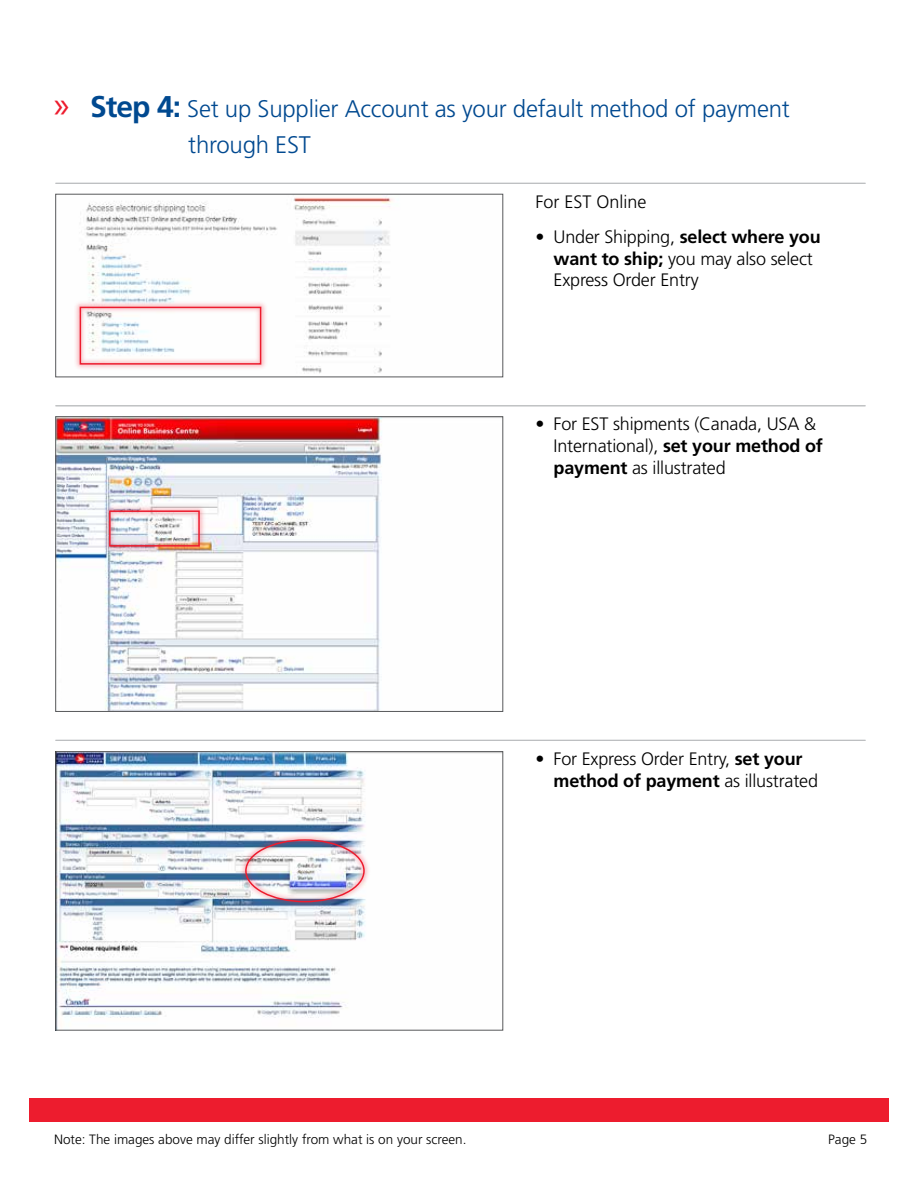
<style>
.page{position:relative;width:918px;height:1188px;background:#fff}
.page>*{position:absolute;margin:0;border:0;box-sizing:border-box;transform-origin:0 0}
.t1{font:300 24px/36px "Frutiger";letter-spacing:-.01em;color:#004990}
.t2{font:300 18px/21.6px "Frutiger";letter-spacing:-.01em;color:#000}
.t3{font:300 13.5px "Frutiger";color:#000}
.s1{font-family:"Myriad Pro";font-weight:400;font-size:37.5px;color:#ed1c2e}
.s2{font-weight:700;font-size:30px}
.s3{font-weight:700}
</style>
<div class="page">
<div style="left:29px;top:1098px;width:860px;height:23px;background:#ed1c2e"></div>
<img style="left:81px;top:197px;width:311px;height:176px">
<div style="left:56px;top:194px;width:447px;height:183px;border:1px solid #58595b"></div>
<img style="left:58px;top:418px;width:325px;height:292px">
<div style="left:56px;top:416px;width:447px;height:296px;border:1px solid #58595b"></div>
<img style="left:58px;top:753px;width:443px;height:265px">
<div style="left:56px;top:751px;width:447px;height:279px;border:1px solid #58595b"></div>
<hr style="left:56px;top:183px;width:810px;height:1px;background:#bcbec0">
<hr style="left:56px;top:406px;width:810px;height:1px;background:#bcbec0">
<hr style="left:56px;top:740px;width:810px;height:1px;background:#bcbec0">
<div style="left:239px;top:833px;width:131px;height:75px;background:#ed1c2e;opacity:.3"></div>
<div style="left:245px;top:839px;width:120px;height:63px;border:2px solid #ed1c2e;border-radius:50%"></div>
<div style="left:103px;top:505px;width:103px;height:48px;background:#ed1c2e;opacity:.3"></div>
<div style="left:109px;top:510px;width:91px;height:37px;border:2px solid #ed1c2e"></div>
<div style="left:74px;top:301px;width:194px;height:70px;background:#ed1c2e;opacity:.3"></div>
<div style="left:80px;top:307px;width:181px;height:58px;border:2px solid #ed1c2e"></div>
<h1 class="t1" style="left:188px;top:91px;width:603px;text-indent:-134px"><span class="s1">»</span> <span class="s2">Step 4:</span> Set up Supplier Account as your default method of payment through EST</h1>
<p class="t2" style="left:536px;top:191px;width:113px">For EST Online</p>
<p class="t2" style="left:554px;top:226px;width:269px;text-indent:-18px">• Under Shipping, <span class="s3">select where you want to ship;</span> you may also select<br>Express Order Entry</p>
<p class="t2" style="left:554px;top:414px;width:271px;text-indent:-18px">• For EST shipments (Canada, USA &amp;<br>International), <span class="s3">set your method of payment</span> as illustrated</p>
<p class="t2" style="left:554px;top:748px;width:266px;text-indent:-18px">• For Express Order Entry, <span class="s3">set your method of payment</span> as illustrated</p>
<p class="t3" style="left:54px;top:1132px;width:414px">Note: The images above may differ slightly from what is on your screen.</p>
<p class="t3" style="left:828px;top:1132px;width:41px">Page 5</p>
</div>
